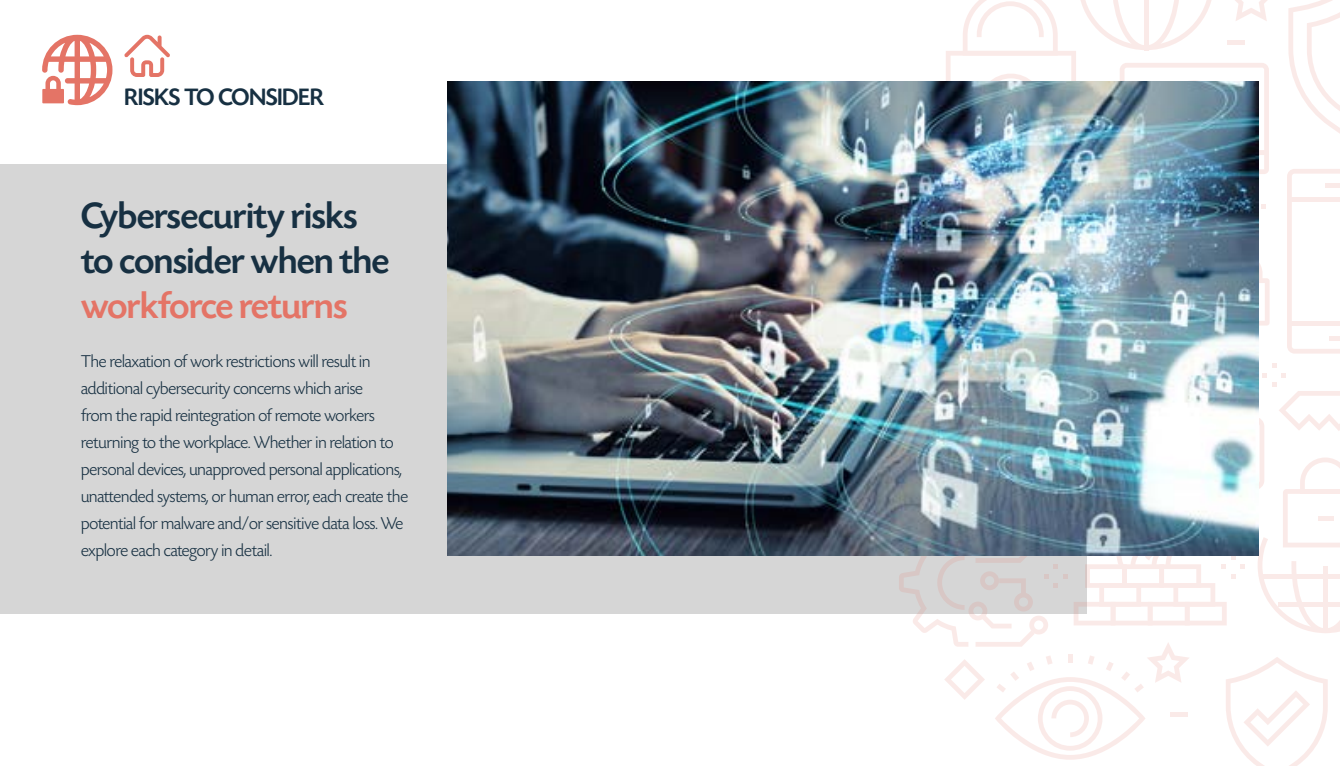
<style>
.page{position:relative;width:1340px;height:766px;background:#fff}
.page>*{position:absolute;margin:0;border:0;box-sizing:border-box;transform-origin:0 0}
.t1{font:500 38.48px/45.2px "Today SHOP";color:#173042}
.t2{font:500 38.48px "Today SHOP";color:#e47466}
.t3{font:500 24.97px "Today SHOP";color:#173042}
.t4{font:300 18px/27px "Today SHOP";color:#173042}
</style>
<div class="page">
<div style="left:0;top:164px;width:1086px;height:449px;background:#d6d6d6"></div>
<svg style="left:1288px;top:0;width:51px;height:133px"></svg>
<svg style="left:946px;top:0;width:324px;height:354px"></svg>
<svg style="left:1287px;top:169px;width:52px;height:184px"></svg>
<div style="left:1289px;top:197px;width:50px;height:5px;background:#faeae8"></div>
<div style="left:1289px;top:321px;width:50px;height:5px;background:#faeae8"></div>
<div style="left:1325px;top:183px;width:14px;height:5px;background:#faeae8"></div>
<div style="left:1329px;top:335px;width:10px;height:5px;background:#faeae8"></div>
<svg style="left:861px;top:362px;width:478px;height:403px"></svg>
<svg style="left:42px;top:35px;width:70px;height:70px"></svg>
<img style="left:448px;top:81px;width:810px;height:474px">
<svg style="left:124px;top:35px;width:46px;height:42px"></svg>
<h2 class="t3" style="left:124px;top:84px;width:201px">RISKS TO CONSIDER</h2>
<h1 class="t1" style="left:81px;top:194px;width:310px">Cybersecurity risks to consider when the</h1>
<h1 class="t2" style="left:81px;top:286px;width:268px">workforce returns</h1>
<p class="t4" style="left:81px;top:348px;width:328px">The relaxation of work restrictions will result in additional cybersecurity concerns which arise<br>from the rapid reintegration of remote workers returning to the workplace. Whether in relation to personal devices, unapproved personal applications, unattended systems, or human error, each create the potential for malware and/or sensitive data loss. We explore each category in detail.</p>
</div>
